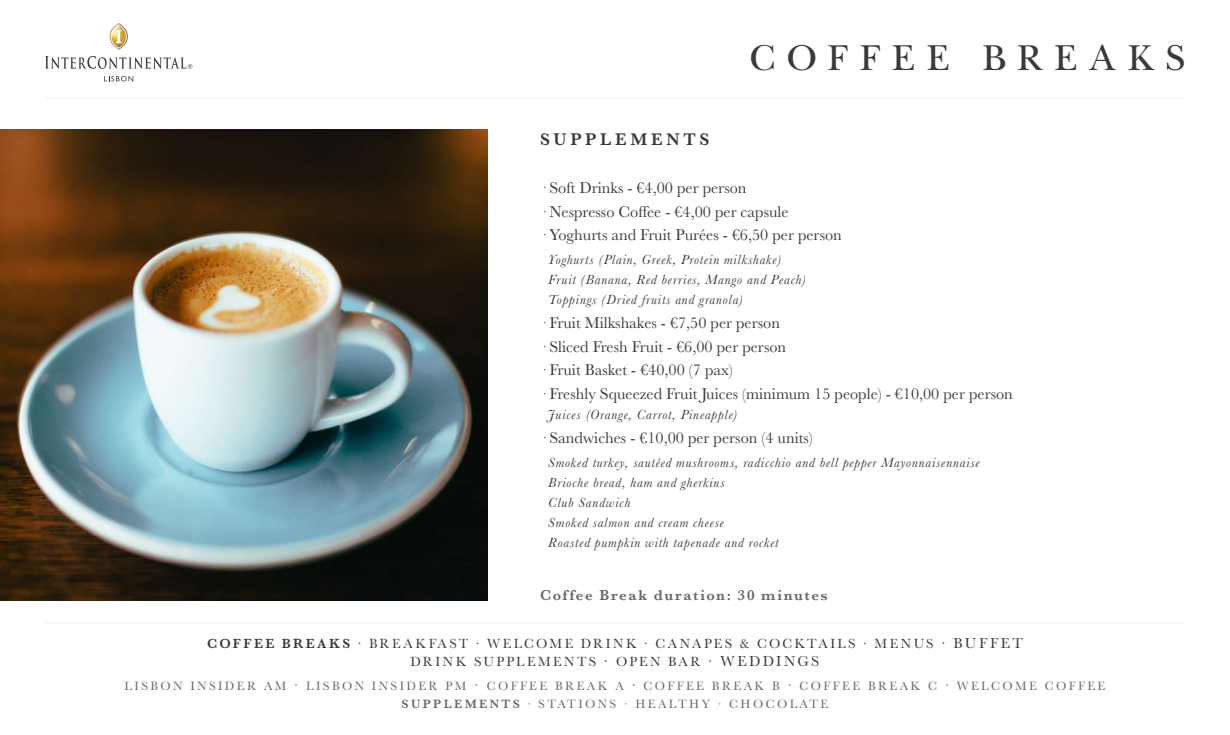
<style>
.page{position:relative;width:1230px;height:735px;background:#fff}
.page>*{position:absolute;margin:0;border:0;box-sizing:border-box;transform-origin:0 0}
.t1{font:37.5px "New Baskerville";letter-spacing:.32em;color:#3b3936}
.t2{font:600 17.5px "Baskerville";letter-spacing:.215em;color:#3b3936}
.t3{font:16.25px/23.8px "Baskerville";color:#3b3936}
.t4{font:600 15px "Baskerville MT Std";letter-spacing:.105em;color:#666768}
.t5{font:italic 13.75px/20px "Baskerville";letter-spacing:.06em;color:#3b3936}
.t6{font:13.75px/17.5px "Baskerville MT Std";letter-spacing:.175em;color:#3b3936;text-align:center}
.t7{font:12.5px/17.5px "Baskerville MT Std";letter-spacing:.19em;color:#666768;text-align:center}
.s1{font-weight:600}
.s2{font-size:15px}
</style>
<div class="page">
<hr style="left:45px;top:98px;width:1140px;height:1px;background:#ecedee">
<img style="left:0;top:130px;width:487px;height:471px">
<hr style="left:45px;top:623px;width:1140px;height:1px;background:#ecedee">
<svg style="left:104px;top:76px;width:29px;height:5px"></svg>
<svg style="left:45px;top:56px;width:147px;height:13px"></svg>
<svg style="left:110px;top:23px;width:18px;height:27px"></svg>
<h1 class="t1" style="left:749px;top:37px;width:437px">COFFEE BREAKS</h1>
<p class="t2" style="left:540px;top:127px;width:171px">SUPPLEMENTS</p>
<p class="t3" style="left:540px;top:176px;width:303px">· Soft Drinks - €4,00 per person<br>· Nespresso Coffee - €4,00 per capsule<br>· Yoghurts and Fruit Purées - €6,50 per person</p>
<p class="t5" style="left:548px;top:250px;width:259px">Yoghurts (Plain, Greek, Protein milkshake)<br>Fruit (Banana, Red berries, Mango and Peach)<br>Toppings (Dried fruits and granola)</p>
<p class="t3" style="left:540px;top:311px;width:474px">· Fruit Milkshakes - €7,50 per person<br>· Sliced Fresh Fruit - €6,00 per person<br>· Fruit Basket - €40,00 (7 pax)<br>· Freshly Squeezed Fruit Juices (minimum 15 people) - €10,00 per person</p>
<p class="t5" style="left:548px;top:405px;width:191px">Juices (Orange, Carrot, Pineapple)</p>
<p class="t3" style="left:540px;top:426px;width:274px">· Sandwiches - €10,00 per person (4 units)</p>
<p class="t5" style="left:548px;top:452px;width:433px">Smoked turkey, sautéed mushrooms, radicchio and bell pepper Mayonnaisennaise Brioche bread, ham and gherkins<br>Club Sandwich<br>Smoked salmon and cream cheese<br>Roasted pumpkin with tapenade and rocket</p>
<p class="t4" style="left:540px;top:587px;width:289px">Coffee Break duration: 30 minutes</p>
<p class="t6" style="left:207px;top:635px;width:817px"><span class="s1">COFFEE BREAKS</span> · BREAKFAST · WELCOME DRINK · CANAPES &amp; COCKTAILS · MENUS <span class="s2">· BUFFET<br></span>DRINK SUPPLEMENTS <span class="s2">·</span> OPEN BAR <span class="s2">· WEDDINGS</span></p>
<p class="t7" style="left:125px;top:677px;width:982px">LISBON INSIDER AM <span class="s2">·</span> LISBON INSIDER PM <span class="s2">·</span> COFFEE BREAK A <span class="s2">·</span> COFFEE BREAK B <span class="s2">·</span> COFFEE BREAK C <span class="s2">·</span> WELCOME COFFEE<br><span class="s1">SUPPLEMENTS</span> · STATIONS · HEALTHY · CHOCOLATE</p>
</div>
